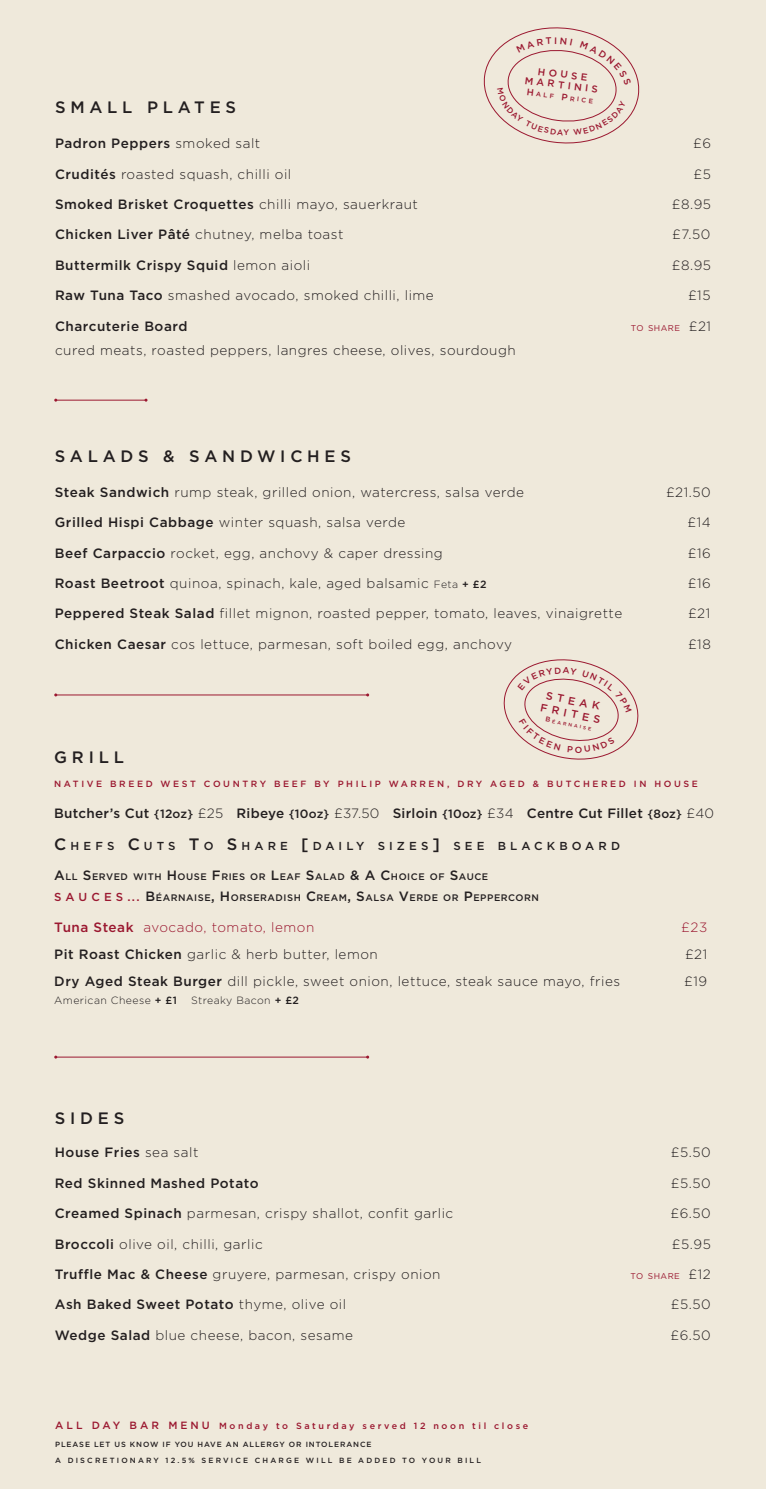
<style>
.page{position:relative;width:766px;height:1489px;background:#fff}
.page>*{position:absolute;margin:0;border:0;box-sizing:border-box;transform-origin:0 0}
.after_heads_on_bar{font:500 16.5px "Gotham";letter-spacing:.29em;color:#231f20}
.Soho_Bar{font:300 13.5px "Gotham";letter-spacing:.04em;color:#231f20}
.Soho_Bar-2{font:500 13.5px "Gotham";letter-spacing:.04em;color:#231f20}
.Soho_Bar-3{font:500 13.5px "Gotham";letter-spacing:.02em;color:#231f20}
.t1{font:300 13.5px "Gotham";letter-spacing:.04em;color:#9b1830}
.t2{font:500 11.55px "Gotham";letter-spacing:.355em;color:#231f20}
.t3{font:500 10.8px "Gotham";color:#9b1830}
.t4{font:300 10.5px "Gotham";letter-spacing:.04em;color:#231f20}
.t5{font:500 9.9px "Gotham";color:#9b1830}
.t6{font:500 9.45px "Gotham";letter-spacing:.055em;color:#231f20}
.t7{font:500 9px "Gotham";letter-spacing:.29em;color:#9b1830}
.t8{font:500 8.85px "Gotham";color:#9b1830}
.Soho_Bar-4{font:8.4px "Gotham";letter-spacing:.055em;color:#9b1830}
.t9{font:500 7.95px "Gotham";color:#9b1830}
.t10{font:500 7.5px "Gotham";letter-spacing:.29em;color:#231f20}
.t11{font:500 7.5px "Gotham";letter-spacing:.12em;color:#231f20}
.t12{font:500 6.6px "Gotham";color:#9b1830}
.t13{font:500 4.8px "Gotham";color:#9b1830}
.s1{font-size:9.3px}
.s2{font-weight:300}
.s3{font-weight:500}
.s4{font-weight:300;font-size:13.5px;color:#231f20}
.s5{font-size:10.5px}
.s6{font-weight:500;font-size:10.5px}
.s7{font-size:6.9px}
.s8{font-size:12px}
.s9{font-size:16.5px}
.s10{font-size:13.5px}
.s11{font-size:11.55px;color:#9b1830}
.s12{font-size:12px;color:#9b1830}
</style>
<div class="page">
<div style="left:0;top:0;width:765px;height:1488px;background:#efe9db"></div>
<hr style="left:56px;top:694px;width:311px;height:1px;background:#9b1830">
<hr style="left:56px;top:1056px;width:311px;height:1px;background:#9b1830">
<hr style="left:56px;top:400px;width:90px;height:1px;background:#9b1830">
<svg style="left:483px;top:27px;width:157px;height:117px"></svg>
<svg style="left:503px;top:659px;width:136px;height:101px"></svg>
<p class="t5" style="left:538px;top:65px;width:51px;rotate:7deg">HOUSE</p>
<p class="t5" style="left:525px;top:74px;width:75px;rotate:7deg">MARTINIS</p>
<p class="t12" style="left:527px;top:89px;width:68px;rotate:7deg"><span class="s1">H</span>ALF <span class="s1">P</span>RICE</p>
<p class="t9" style="left:563px;top:127px;width:7px">Y</p>
<p class="after_heads_on_bar" style="left:55px;top:97px;width:183px">SMALL PLATES</p>
<p class="Soho_Bar-2" style="left:55px;top:135px;width:207px">Padron Peppers <span class="s2">smoked salt</span></p>
<p class="Soho_Bar" style="left:693px;top:136px;width:19px">£6</p>
<p class="Soho_Bar" style="left:55px;top:166px;width:238px"><span class="s3">Crudités</span> roasted squash, chilli oil</p>
<p class="Soho_Bar" style="left:693px;top:166px;width:19px">£5</p>
<p class="Soho_Bar-2" style="left:55px;top:195px;width:364px">Smoked Brisket Croquettes <span class="s2">chilli mayo, sauerkraut</span></p>
<p class="Soho_Bar" style="left:671px;top:197px;width:41px">£8.95</p>
<p class="Soho_Bar" style="left:55px;top:227px;width:290px"><span class="s3">Chicken Liver Pâté</span> chutney, melba toast</p>
<p class="Soho_Bar" style="left:672px;top:227px;width:40px">£7.50</p>
<p class="Soho_Bar-2" style="left:55px;top:256px;width:257px">Buttermilk Crispy Squid <span class="s2">lemon aioli</span></p>
<p class="Soho_Bar" style="left:671px;top:258px;width:41px">£8.95</p>
<p class="Soho_Bar" style="left:55px;top:288px;width:380px"><span class="s3">Raw Tuna Taco</span> smashed avocado, smoked chilli, lime</p>
<p class="Soho_Bar" style="left:687px;top:288px;width:24px">£15</p>
<p class="Soho_Bar-2" style="left:55px;top:317px;width:134px">Charcuterie Board</p>
<p class="Soho_Bar-4" style="left:630px;top:322px;width:82px">TO SHARE <span class="s4">£21</span></p>
<p class="Soho_Bar" style="left:55px;top:342px;width:462px">cured meats, roasted peppers, langres cheese, olives, sourdough</p>
<p class="after_heads_on_bar" style="left:55px;top:445px;width:298px">SALADS &amp; SANDWICHES</p>
<p class="Soho_Bar" style="left:55px;top:484px;width:471px"><span class="s3">Steak Sandwich</span> rump steak, grilled onion, watercress, salsa verde</p>
<p class="Soho_Bar" style="left:666px;top:484px;width:46px">£21.50</p>
<p class="Soho_Bar" style="left:55px;top:515px;width:352px"><span class="s3">Grilled Hispi Cabbage</span> winter squash, salsa verde</p>
<p class="Soho_Bar" style="left:687px;top:515px;width:25px">£14</p>
<p class="Soho_Bar" style="left:55px;top:545px;width:389px"><span class="s3">Beef Carpaccio</span> rocket, egg, anchovy &amp; caper dressing</p>
<p class="Soho_Bar" style="left:687px;top:545px;width:24px">£16</p>
<p class="Soho_Bar" style="left:55px;top:576px;width:433px"><span class="s3">Roast Beetroot</span> quinoa, spinach, kale, aged balsamic <span class="s5">Feta</span> <span class="s6">+ £2</span></p>
<p class="Soho_Bar" style="left:687px;top:576px;width:24px">£16</p>
<p class="Soho_Bar" style="left:55px;top:606px;width:568px"><span class="s3">Peppered Steak Salad</span> fillet mignon, roasted pepper, tomato, leaves, vinaigrette</p>
<p class="Soho_Bar" style="left:687px;top:606px;width:24px">£21</p>
<p class="Soho_Bar" style="left:55px;top:636px;width:459px"><span class="s3">Chicken Caesar</span> cos lettuce, parmesan, soft boiled egg, anchovy</p>
<p class="Soho_Bar" style="left:687px;top:636px;width:24px">£18</p>
<p class="t3" style="left:547px;top:688px;width:56px;rotate:11deg">STEAK</p>
<p class="t3" style="left:541px;top:700px;width:63px;rotate:11deg">FRITES</p>
<p class="t13" style="left:546px;top:716px;width:48px;rotate:11deg"><span class="s7">B</span>ÉARNAISE</p>
<p class="t8" style="left:574px;top:743px;width:9px">O</p>
<p class="after_heads_on_bar" style="left:54px;top:745px;width:71px">GRILL</p>
<p class="t7" style="left:54px;top:777px;width:645px">NATIVE BREED WEST COUNTRY BEEF BY PHILIP WARREN, DRY AGED &amp; BUTCHERED IN HOUSE</p>
<p class="Soho_Bar-3" style="left:54px;top:804px;width:661px">Butcher’s Cut <span class="s8">{12oz}</span> <span class="s2">£25</span> Ribeye <span class="s8">{10oz}</span> <span class="s2">£37.50</span> Sirloin <span class="s8">{10oz}</span> <span class="s2">£34</span> Centre Cut Fillet <span class="s8">{8oz}</span> <span class="s2">£40</span></p>
<p class="t2" style="left:54px;top:837px;width:567px"><span class="s9">C</span> H EFS <span class="s9">C</span> UTS <span class="s9">T</span> O <span class="s9">S</span> H ARE <span class="s9">[</span>DAILY SIZES<span class="s9">]</span> SEE BLACKBOARD</p>
<p class="t6" style="left:54px;top:870px;width:435px"><span class="s10">A</span>LL <span class="s10">S</span>ERVED WITH <span class="s10">H</span>OUSE <span class="s10">F</span>RIES OR <span class="s10">L</span>EAF <span class="s10">S</span>ALAD <span class="s10">&amp; A C</span>HOICE OF <span class="s10">S</span>AUCE</p>
<p class="t6" style="left:54px;top:891px;width:486px"><span class="s11">S A U C E S</span> <span class="s12">...</span> <span class="s10">B</span>ÉARNAISE<span class="s10">, H</span>ORSERADISH <span class="s10">C</span>REAM<span class="s10">, S</span>ALSA <span class="s10">V</span>ERDE OR <span class="s10">P</span>EPPERCORN</p>
<p class="t1" style="left:54px;top:919px;width:261px"><span class="s3">Tuna Steak</span> avocado, tomato, lemon</p>
<p class="t1" style="left:681px;top:919px;width:27px">£23</p>
<p class="Soho_Bar" style="left:54px;top:946px;width:325px"><span class="s3">Pit Roast Chicken</span> garlic &amp; herb butter, lemon</p>
<p class="Soho_Bar" style="left:684px;top:946px;width:24px">£21</p>
<p class="Soho_Bar" style="left:54px;top:973px;width:567px"><span class="s3">Dry Aged Steak Burger</span> dill pickle, sweet onion, lettuce, steak sauce mayo, fries</p>
<p class="Soho_Bar" style="left:684px;top:973px;width:24px">£19</p>
<p class="t4" style="left:54px;top:994px;width:246px">American Cheese <span class="s3">+ £1</span> Streaky Bacon <span class="s3">+ £2</span></p>
<p class="after_heads_on_bar" style="left:55px;top:1106px;width:71px">SIDES</p>
<p class="Soho_Bar-2" style="left:55px;top:1143px;width:145px">House Fries <span class="s2">sea salt</span></p>
<p class="Soho_Bar" style="left:670px;top:1145px;width:41px">£5.50</p>
<p class="Soho_Bar-2" style="left:55px;top:1174px;width:205px">Red Skinned Mashed Potato</p>
<p class="Soho_Bar" style="left:670px;top:1175px;width:41px">£5.50</p>
<p class="Soho_Bar" style="left:55px;top:1205px;width:400px"><span class="s3">Creamed Spinach</span> parmesan, crispy shallot, confit garlic</p>
<p class="Soho_Bar" style="left:670px;top:1205px;width:42px">£6.50</p>
<p class="Soho_Bar" style="left:55px;top:1236px;width:209px"><span class="s3">Broccoli</span> olive oil, chilli, garlic</p>
<p class="Soho_Bar" style="left:671px;top:1236px;width:40px">£5.95</p>
<p class="Soho_Bar" style="left:55px;top:1266px;width:387px"><span class="s3">Truffle Mac &amp; Cheese</span> gruyere, parmesan, crispy onion</p>
<p class="Soho_Bar-4" style="left:630px;top:1270px;width:82px">TO SHARE <span class="s4">£12</span></p>
<p class="Soho_Bar-2" style="left:55px;top:1295px;width:293px">Ash Baked Sweet Potato <span class="s2">thyme, olive oil</span></p>
<p class="Soho_Bar" style="left:670px;top:1296px;width:41px">£5.50</p>
<p class="Soho_Bar" style="left:55px;top:1327px;width:299px"><span class="s3">Wedge Salad</span> blue cheese, bacon, sesame</p>
<p class="Soho_Bar" style="left:670px;top:1327px;width:42px">£6.50</p>
<p class="t7" style="left:55px;top:1419px;width:474px"><span class="s5">ALL DAY BAR MENU</span> Monday to Saturday served 12 noon til close</p>
<p class="t11" style="left:55px;top:1439px;width:318px">PLEASE LET US KNOW IF YOU HAVE AN ALLERGY OR INTOLERANCE</p>
<p class="t10" style="left:55px;top:1455px;width:427px">A DISCRETIONARY 12.5% SERVICE CHARGE WILL BE ADDED TO YOUR BILL</p>
</div>
